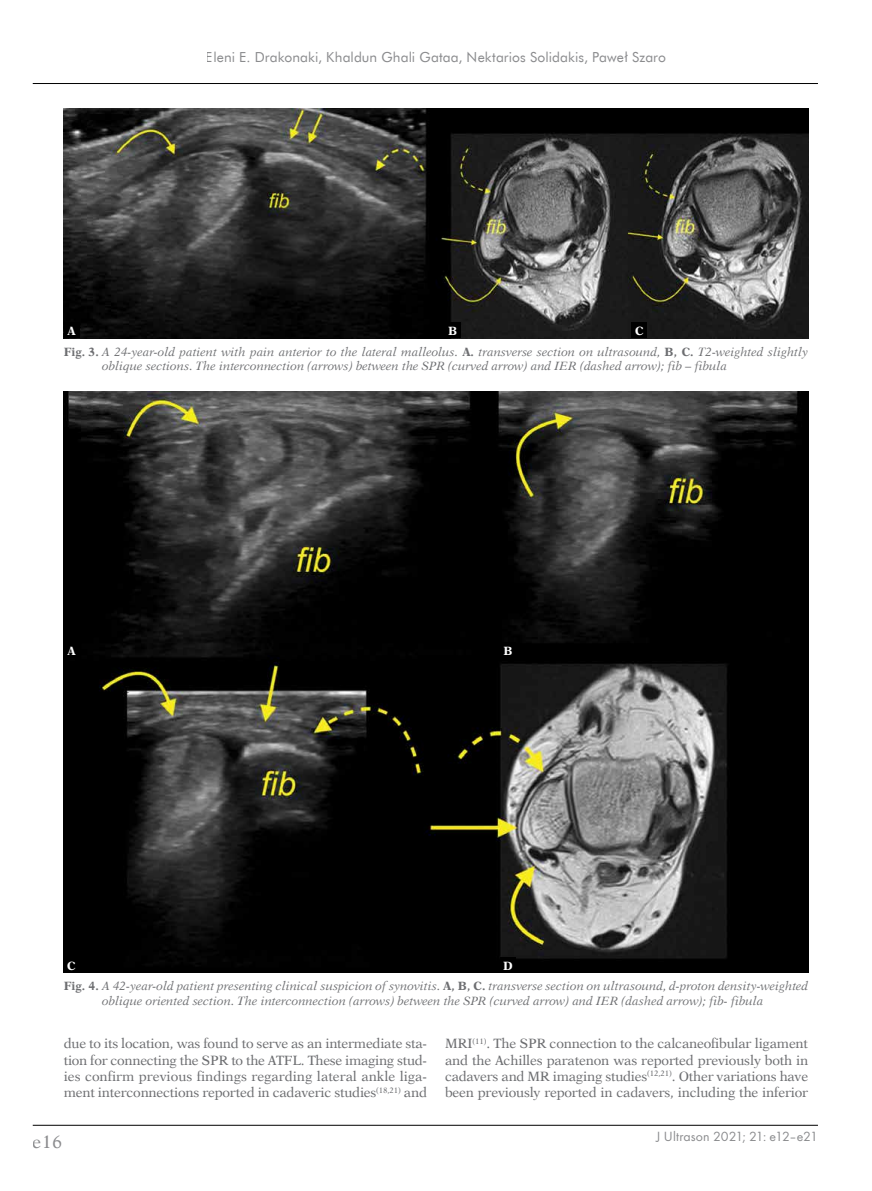
<style>
.page{position:relative;width:872px;height:1191px;background:#fff}
.page>*{position:absolute;margin:0;border:0;box-sizing:border-box;transform-origin:0 0}
.t1{font:18px "Dutch 823 EU Normal";color:#6d6e71}
.t2{font:13.8px "Futura EU Normal";letter-spacing:.005em;color:#6d6e71}
.t3{font:13.8px "Futura TCE";color:#6d6e71}
.BANG_-_Body_Ang{font:13.5px/16.2px "Dutch 823 EU Normal";letter-spacing:-.015em;color:#6d6e71;text-align:justify}
.Normalny{font:12px/14.4px "Dutch 823 EU Italic";color:#6d6e71}
.Normalny-2{font:12px "Dutch 823 EU Bold";color:#fff}
.s1{font-family:"Dutch 823 EU Bold"}
</style>
<div class="page">
<hr style="left:33px;top:1125px;width:785px;height:1px;background:#000">
<hr style="left:33px;top:83px;width:785px;height:1px;background:#000">
<img style="left:64px;top:108px;width:744px;height:230px">
<div style="left:64px;top:323px;width:15px;height:15px;background:#000"></div>
<div style="left:445px;top:323px;width:15px;height:15px;background:#000"></div>
<div style="left:631px;top:323px;width:16px;height:15px;background:#000"></div>
<img style="left:64px;top:391px;width:744px;height:581px">
<div style="left:64px;top:643px;width:15px;height:15px;background:#000"></div>
<div style="left:64px;top:957px;width:15px;height:15px;background:#000"></div>
<div style="left:500px;top:643px;width:16px;height:15px;background:#000"></div>
<div style="left:500px;top:957px;width:16px;height:15px;background:#000"></div>
<p class="t2" style="left:206px;top:48px;width:461px">Eleni E. Drakonaki, Khaldun Ghali Gataa, Nektarios Solidakis, Paweł Szaro</p>
<p class="Normalny-2" style="left:67px;top:323px;width:10px">A</p>
<p class="Normalny-2" style="left:448px;top:323px;width:11px">B</p>
<p class="Normalny-2" style="left:635px;top:323px;width:10px">C</p>
<p class="Normalny" style="left:102px;top:344px;width:707px;text-indent:-38px"><span class="s1">Fig. 3.</span> A 24-year-old patient with pain anterior to the lateral malleolus. <span class="s1">A.</span> transverse section on ultrasound, <span class="s1">B, C.</span> T2-weighted slightly oblique sections. The interconnection (arrows) between the SPR (curved arrow) and IER (dashed arrow); fib – fibula</p>
<p class="Normalny-2" style="left:67px;top:643px;width:10px">A</p>
<p class="Normalny-2" style="left:67px;top:958px;width:10px">C</p>
<p class="Normalny-2" style="left:503px;top:643px;width:11px">B</p>
<p class="Normalny-2" style="left:503px;top:958px;width:11px">D</p>
<p class="Normalny" style="left:64px;top:979px;width:746px;text-align:center"><span class="s1">Fig. 4.</span> A 42-year-old patient presenting clinical suspicion of synovitis. <span class="s1">A, B, C.</span> transverse section on ultrasound, d-proton density-weighted oblique oriented section. The interconnection (arrows) between the SPR (curved arrow) and IER (dashed arrow); fib- fibula</p>
<p class="BANG_-_Body_Ang" style="left:64px;top:1035px;width:365px">due to its location, was found to serve as an intermediate sta&shy;tion for connecting the SPR to the ATFL. These imaging stud&shy;ies confirm previous findings regarding lateral ankle liga&shy;ment interconnections reported in cadaveric studies<sup>(18,21)</sup> and</p>
<p class="BANG_-_Body_Ang" style="left:445px;top:1035px;width:365px">MRI<sup>(11)</sup>. The SPR connection to the calcaneofibular ligament and the Achilles paratenon was reported previously both in cadavers and MR imaging studies<sup>(12,21)</sup>. Other variations have been previously reported in cadavers, including the inferior</p>
<h1 class="t1" style="left:33px;top:1131px;width:31px">e16</h1>
<p class="t3" style="left:656px;top:1128px;width:163px">J Ultrason 2021; 21: e12–e21</p>
</div>
